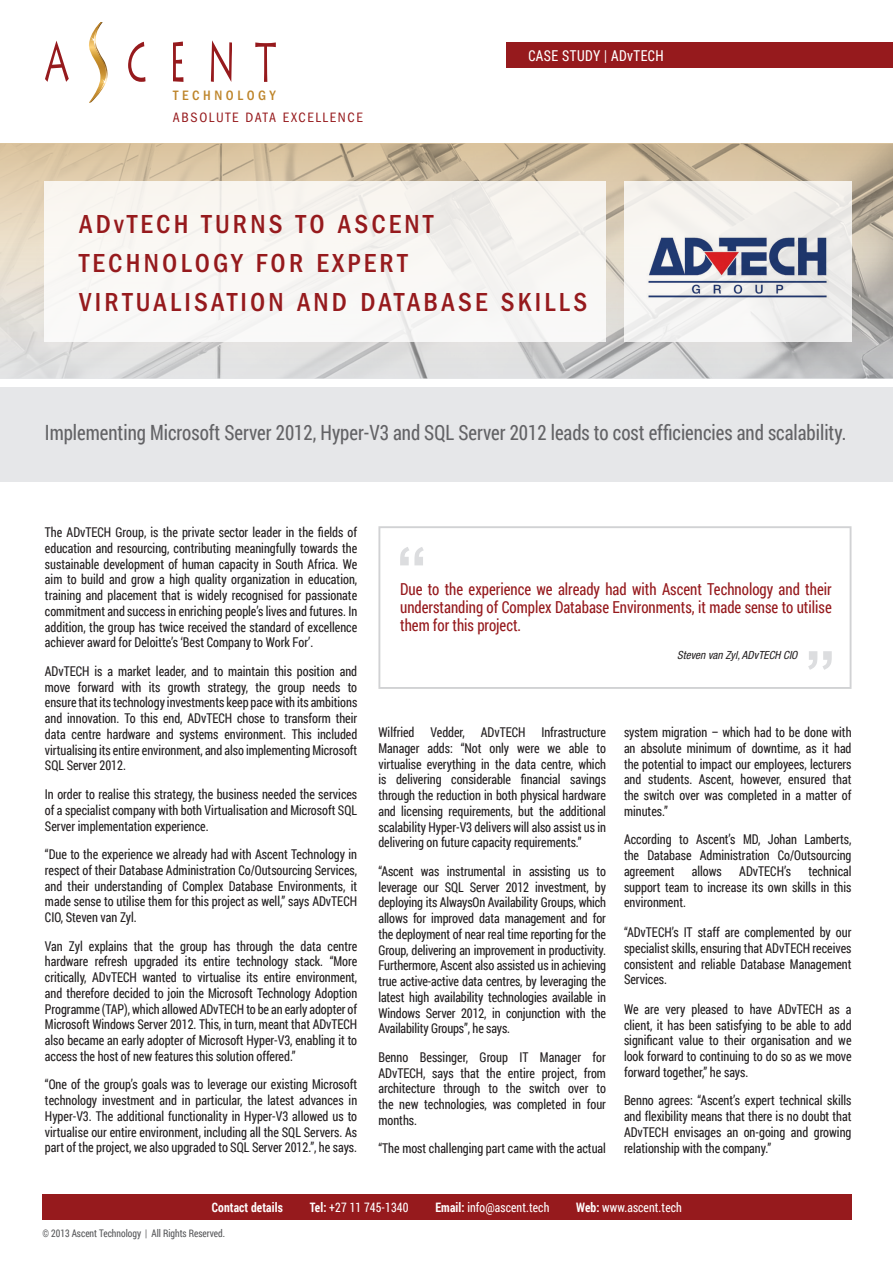
<style>
.page{position:relative;width:893px;height:1263px;background:#fff}
.page>*{position:absolute;margin:0;border:0;box-sizing:border-box;transform-origin:0 0}
.t1{font:500 condensed 27px/39px "Franklin Gothic EF";letter-spacing:.12em;color:#961a1d}
.t2{font:21px "Roboto Condensed";color:#636366;scale:.9 1}
.t3{font:16.5px/18px "Roboto Condensed";color:#961a1d;text-align:justify;scale:.9 1}
.t4{font:15px "Roboto Condensed";letter-spacing:.035em;color:#fff;scale:.9 1}
.t5{font:condensed 14.1px "Franklin Gothic EF";letter-spacing:.12em;color:#961a1d}
.t6{font:500 condensed 14.1px "Franklin Gothic EF";letter-spacing:.255em;color:#be852b}
.t7{font:13.5px/15.8px "Roboto Condensed";color:#231f20;text-align:justify;scale:.9 1}
.t8{font:13.05px "Roboto Condensed";letter-spacing:.01em;color:#fff;scale:.9 1}
.t9{font:700 13.05px "Roboto Condensed";letter-spacing:.01em;color:#fff;scale:.9 1}
.t10{font:italic condensed 11.25px "Helvetica Neue";color:#231f20}
.t11{font:10.5px "Roboto Condensed";color:#57585a;scale:.9 1}
.s1{font-weight:700}
</style>
<div class="page">
<div style="left:0;top:387px;width:893px;height:95px;background:#e6e7e9"></div>
<img style="left:0;top:144px;width:893px;height:234px">
<div style="left:506px;top:43px;width:387px;height:25px;background:#961a1d"></div>
<div style="left:45px;top:181px;width:561px;height:160px;background:#f9f6f3"></div>
<svg style="left:211px;top:40px;width:21px;height:42px"></svg>
<svg style="left:128px;top:42px;width:18px;height:40px"></svg>
<svg style="left:255px;top:42px;width:21px;height:40px"></svg>
<svg style="left:173px;top:42px;width:10px;height:40px"></svg>
<svg style="left:45px;top:41px;width:24px;height:41px"></svg>
<svg style="left:89px;top:22px;width:19px;height:81px"></svg>
<div style="left:624px;top:181px;width:227px;height:160px;background:#f3f1ee"></div>
<div style="left:43px;top:1194px;width:808px;height:25px;background:#961a1d"></div>
<div style="left:378px;top:526px;width:473px;height:163px;border:2px solid #d1d2d4"></div>
<svg style="left:400px;top:547px;width:24px;height:18px"></svg>
<svg style="left:808px;top:651px;width:24px;height:19px"></svg>
<img style="left:648px;top:227px;width:189px;height:80px">
<p class="t6" style="left:173px;top:87px;width:104px">TECHNOLOGY</p>
<p class="t5" style="left:173px;top:109px;width:192px">ABSOLUTE DATA EXCELLENCE</p>
<p class="t4" style="left:528px;top:45px;width:152px">CASE STUDY | ADvTECH</p>
<p class="t1" style="left:79px;top:205px;width:510px">ADvTECH TURNS TO ASCENT<br>TECHNOLOGY FOR EXPERT<br>VIRTUALISATION AND DATABASE SKILLS</p>
<p class="t2" style="left:45px;top:418px;width:892px">Implementing Microsoft Server 2012, Hyper-V3 and SQL Server 2012 leads to cost efficiencies and scalability.</p>
<p class="t7" style="left:45px;top:524px;width:349px">The ADvTECH Group, is the private sector leader in the fields of education and resourcing, contributing meaningfully towards the sustainable development of human capacity in South Africa. We aim to build and grow a high quality organization in education, training and placement that is widely recognised for passionate commitment and success in enriching people’s lives and futures. In addition, the group has twice received the standard of excellence achiever award for Deloitte’s ‘Best Company to Work For’.</p>
<p class="t7" style="left:45px;top:663px;width:349px">ADvTECH is a market leader, and to maintain this position and move forward with its growth strategy, the group needs to ensure that its technology investments keep pace with its ambitions and innovation. To this end, ADvTECH chose to transform their data centre hardware and systems environment. This included virtualising its entire environment, and also implementing Microsoft SQL Server 2012.</p>
<p class="t7" style="left:45px;top:786px;width:348px">In order to realise this strategy, the business needed the services of a specialist company with both Virtualisation and Microsoft SQL Server implementation experience.</p>
<p class="t7" style="left:45px;top:846px;width:348px">“Due to the experience we already had with Ascent Technology in respect of their Database Administration Co/Outsourcing Services, and their understanding of Complex Database Environments, it made sense to utilise them for this project as well,” says ADvTECH CIO, Steven van Zyl.</p>
<p class="t7" style="left:45px;top:937px;width:348px">Van Zyl explains that the group has through the data centre hardware refresh upgraded its entire technology stack. “More critically, ADvTECH wanted to virtualise its entire environment, and therefore decided to join the Microsoft Technology Adoption Programme (TAP), which allowed ADvTECH to be an early adopter of Microsoft Windows Server 2012. This, in turn, meant that ADvTECH also became an early adopter of Microsoft Hyper-V3, enabling it to access the host of new features this solution offered.”</p>
<p class="t7" style="left:45px;top:1076px;width:348px">“One of the group’s goals was to leverage our existing Microsoft technology investment and in particular, the latest advances in Hyper-V3. The additional functionality in Hyper-V3 allowed us to virtualise our entire environment, including all the SQL Servers. As part of the project, we also upgraded to SQL Server 2012.”, he says.</p>
<p class="t3" style="left:400px;top:579px;width:481px">Due to the experience we already had with Ascent Technology and their understanding of Complex Database Environments, it made sense to utilise them for this project.</p>
<p class="t10" style="left:677px;top:648px;width:122px">Steven van Zyl, ADvTECH CIO</p>
<p class="t7" style="left:378px;top:724px;width:254px">Wilfried Vedder, ADvTECH Infrastructure Manager adds: “Not only were we able to virtualise everything in the data centre, which is delivering considerable financial savings through the reduction in both physical hardware and licensing requirements, but the additional scalability Hyper-V3 delivers will also assist us in delivering on future capacity requirements.”</p>
<p class="t7" style="left:378px;top:863px;width:254px">“Ascent was instrumental in assisting us to leverage our SQL Server 2012 investment, by deploying its AlwaysOn Availability Groups, which allows for improved data management and for the deployment of near real time reporting for the Group, delivering an improvement in productivity.<br>Furthermore, Ascent also assisted us in achieving true active-active data centres, by leveraging the latest high availability technologies available in Windows Server 2012, in conjunction with the Availability Groups”, he says.</p>
<p class="t7" style="left:378px;top:1049px;width:254px">Benno Bessinger, Group IT Manager for ADvTECH, says that the entire project, from architecture through to the switch over to the new technologies, was completed in four months.</p>
<p class="t7" style="left:378px;top:1139px;width:254px">“The most challenging part came with the actual</p>
<p class="t7" style="left:624px;top:724px;width:254px">system migration – which had to be done with an absolute minimum of downtime, as it had the potential to impact our employees, lecturers and students. Ascent, however, ensured that the switch over was completed in a matter of minutes.”</p>
<p class="t7" style="left:624px;top:831px;width:254px">According to Ascent’s MD, Johan Lamberts, the Database Administration Co/Outsourcing agreement</p>
<p class="t7" style="left:624px;top:863px;width:254px;text-indent:184px">technical support team to increase its own skills in this environment.</p>
<p class="t7" style="left:624px;top:924px;width:254px">“ADvTECH’s IT staff are complemented by our specialist skills, ensuring that ADvTECH receives consistent and reliable Database Management Services.</p>
<p class="t7" style="left:624px;top:1000px;width:254px">We are very pleased to have ADvTECH as a client, it has been satisfying to be able to add significant value to their organisation and we look forward to continuing to do so as we move forward together,” he says.</p>
<p class="t7" style="left:624px;top:1092px;width:254px">Benno agrees: “Ascent’s expert technical skills and flexibility means that there is no doubt that ADvTECH envisages an on-going and growing relationship with the company.”</p>
<p class="t7" style="left:692px;top:863px;width:35px">allows</p>
<p class="t7" style="left:739px;top:863px;width:59px">ADvTECH’s</p>
<p class="t9" style="left:212px;top:1198px;width:80px">Contact details</p>
<p class="t8" style="left:310px;top:1198px;width:111px"><span class="s1">Tel:</span> +27 11 745-1340</p>
<p class="t8" style="left:435px;top:1198px;width:128px"><span class="s1">Email:</span> info@ascent.tech</p>
<p class="t8" style="left:576px;top:1198px;width:119px"><span class="s1">Web:</span> www.ascent.tech</p>
<p class="t11" style="left:43px;top:1226px;width:204px">© 2013 Ascent Technology | All Rights Reserved.</p>
</div>
